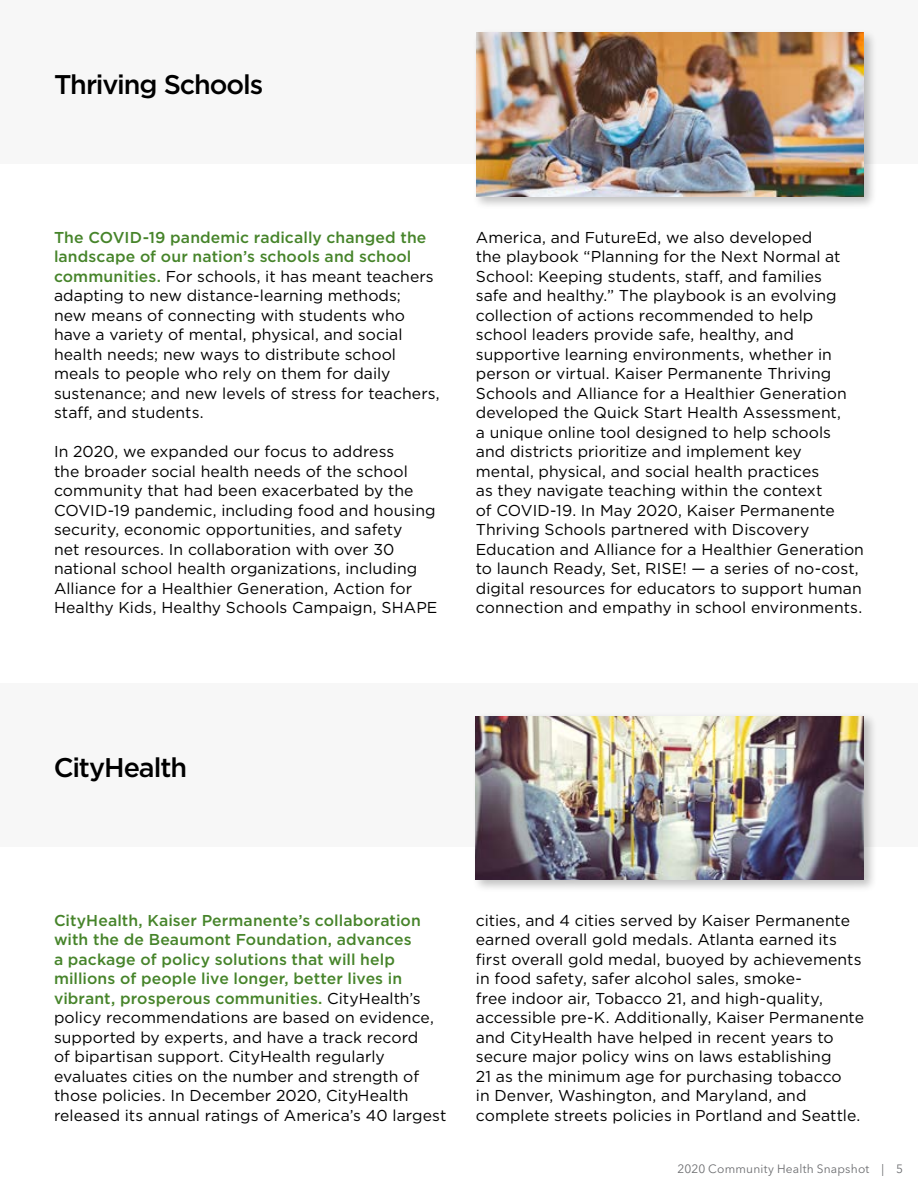
<style>
.page{position:relative;width:918px;height:1188px;background:#fff}
.page>*{position:absolute;margin:0;border:0;box-sizing:border-box;transform-origin:0 0}
.t1{font:500 27px "Gotham";letter-spacing:-.04em;color:#000}
.t2{font:15.75px/19.5px "Gotham";letter-spacing:.005em;color:#000}
.t3{font:12px "Avenir Next LT Pro";letter-spacing:.015em;color:#6d6e71}
.s1{font-weight:500;color:#46842a}
</style>
<div class="page">
<div style="left:0;top:0;width:918px;height:164px;background:#f7f7f7"></div>
<div style="left:0;top:684px;width:918px;height:163px;background:#f7f7f7"></div>
<div style="left:472px;top:29px;width:405px;height:181px;background:#000;opacity:.25"></div>
<img style="left:476px;top:33px;width:388px;height:164px">
<div style="left:472px;top:712px;width:405px;height:181px;background:#000;opacity:.25"></div>
<img style="left:476px;top:716px;width:388px;height:164px">
<h3 class="t1" style="left:54px;top:67px;width:211px">Thriving Schools</h3>
<p class="t2" style="left:54px;top:227px;width:387px"><span class="s1">The COVID-19 pandemic radically changed the landscape of our nation’s schools and school communities.</span> For schools, it has meant teachers adapting to new distance-learning methods;<br>new means of connecting with students who have a variety of mental, physical, and social health needs; new ways to distribute school meals to people who rely on them for daily sustenance; and new levels of stress for teachers, staff, and students.</p>
<p class="t2" style="left:54px;top:442px;width:385px">In 2020, we expanded our focus to address<br>the broader social health needs of the school community that had been exacerbated by the COVID-19 pandemic, including food and housing security, economic opportunities, and safety<br>net resources. In collaboration with over 30 national school health organizations, including Alliance for a Healthier Generation, Action for Healthy Kids, Healthy Schools Campaign, SHAPE</p>
<p class="t2" style="left:476px;top:227px;width:390px">America, and FutureEd, we also developed<br>the playbook “Planning for the Next Normal at School: Keeping students, staff, and families<br>safe and healthy.” The playbook is an evolving collection of actions recommended to help school leaders provide safe, healthy, and supportive learning environments, whether in person or virtual. Kaiser Permanente Thriving Schools and Alliance for a Healthier Generation developed the Quick Start Health Assessment,<br>a unique online tool designed to help schools and districts prioritize and implement key<br>mental, physical, and social health practices<br>as they navigate teaching within the context<br>of COVID-19. In May 2020, Kaiser Permanente Thriving Schools partnered with Discovery Education and Alliance for a Healthier Generation to launch Ready, Set, RISE! — a series of no-cost, digital resources for educators to support human connection and empathy in school environments.</p>
<h3 class="t1" style="left:54px;top:749px;width:135px">CityHealth</h3>
<p class="t2" style="left:54px;top:910px;width:394px"><span class="s1">CityHealth, Kaiser Permanente’s collaboration with the de Beaumont Foundation, advances<br>a package of policy solutions that will help millions of people live longer, better lives in vibrant, prosperous communities.</span> CityHealth’s policy recommendations are based on evidence, supported by experts, and have a track record<br>of bipartisan support. CityHealth regularly evaluates cities on the number and strength of those policies. In December 2020, CityHealth released its annual ratings of America’s 40 largest</p>
<p class="t2" style="left:476px;top:910px;width:390px">cities, and 4 cities served by Kaiser Permanente earned overall gold medals. Atlanta earned its first overall gold medal, buoyed by achievements in food safety, safer alcohol sales, smoke-<br>free indoor air, Tobacco 21, and high-quality, accessible pre-K. Additionally, Kaiser Permanente and CityHealth have helped in recent years to secure major policy wins on laws establishing<br>21 as the minimum age for purchasing tobacco<br>in Denver, Washington, and Maryland, and complete streets policies in Portland and Seattle.</p>
<p class="t3" style="left:677px;top:1161px;width:227px">2020 Community Health Snapshot | 5</p>
</div>
